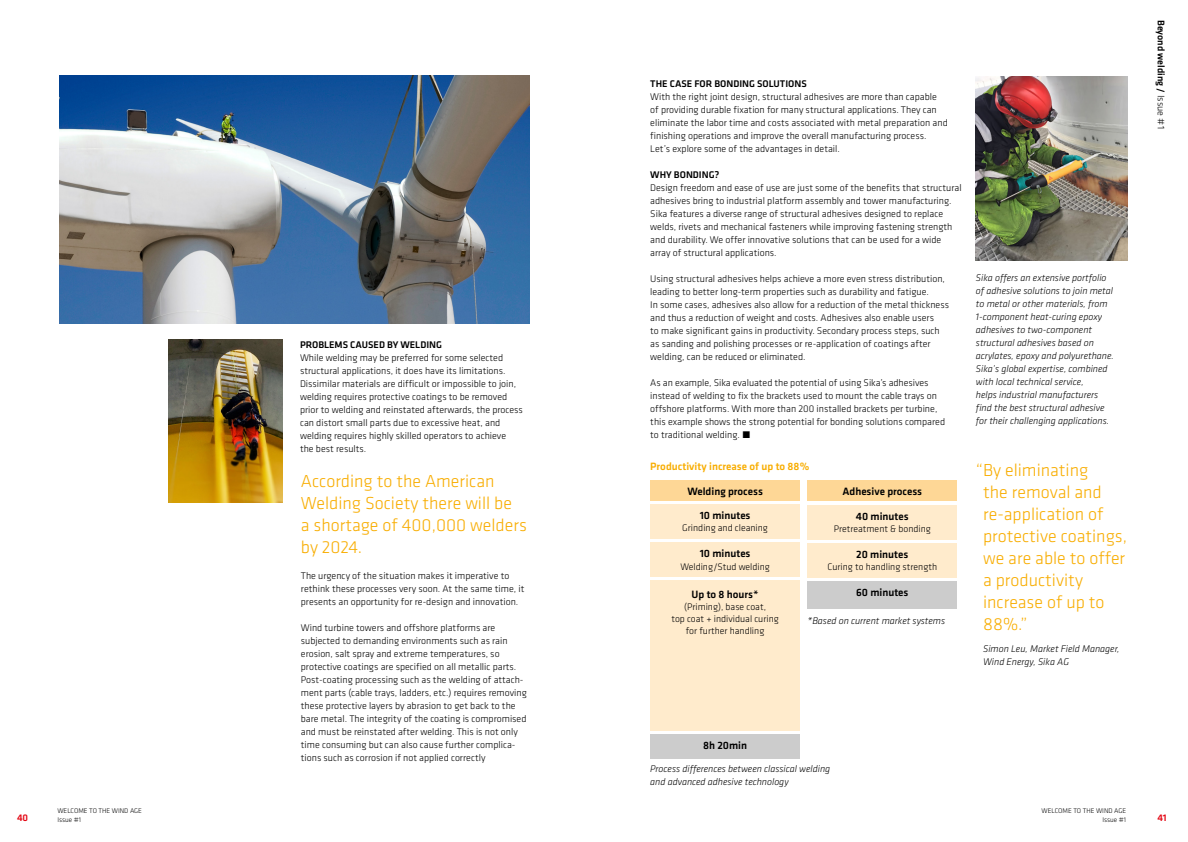
<style>
.page{position:relative;width:1188px;height:842px;background:#fff}
.page>*{position:absolute;margin:0;border:0;box-sizing:border-box;transform-origin:0 0}
.t1{font:300 18px/22px "Klavika";color:#f8ad00}
.t2{font:500 11px "Klavika";color:#000}
.t3{font:500 11px "Klavika";color:#f8ad00}
.t4{font:300 10px/13px "Klavika";color:#000}
.t5{font:italic 300 10px/13px "Klavika";color:#000}
.t6{font:500 10px "Klavika";color:#000}
.t7{font:500 10px "Klavika";color:#e30613}
.t8{font:300 9.8px/12.3px "Klavika";color:#000;text-align:center}
.t9{font:300 7px/8.4px "Klavika";color:#000}
.s1{font-weight:300}
</style>
<div class="page">
<div style="left:807px;top:480px;width:150px;height:21px;background:#fed796"></div>
<div style="left:807px;top:505px;width:150px;height:34px;background:#ffebcc"></div>
<div style="left:807px;top:543px;width:150px;height:35px;background:#ffebcc"></div>
<div style="left:807px;top:581px;width:150px;height:28px;background:#ccc"></div>
<div style="left:650px;top:480px;width:150px;height:21px;background:#fed796"></div>
<div style="left:650px;top:504px;width:150px;height:35px;background:#ffebcc"></div>
<div style="left:650px;top:542px;width:150px;height:35px;background:#ffebcc"></div>
<div style="left:650px;top:581px;width:150px;height:150px;background:#ffebcc"></div>
<div style="left:650px;top:734px;width:150px;height:25px;background:#ccc"></div>
<img style="left:169px;top:339px;width:114px;height:164px">
<img style="left:976px;top:77px;width:151px;height:184px">
<img style="left:60px;top:76px;width:470px;height:248px">
<p class="t6" style="left:300px;top:338px;width:143px">PROBLEMS CAUSED BY WELDING</p>
<p class="t4" style="left:300px;top:351px;width:224px">While welding may be preferred for some selected structural applications, it does have its limitations.<br>Dissimilar materials are difficult or impossible to join, welding requires protective coatings to be removed prior to welding and reinstated afterwards, the process can distort small parts due to excessive heat, and welding requires highly skilled operators to achieve<br>the best results.</p>
<h1 class="t1" style="left:301px;top:470px;width:227px">According to the American<br>Welding Society there will be<br>a shortage of 400,000 welders by 2024.</h1>
<p class="t4" style="left:301px;top:569px;width:225px">The urgency of the situation makes it imperative to rethink these processes very soon. At the same time, it presents an opportunity for re-design and innovation.</p>
<p class="t4" style="left:301px;top:621px;width:227px">Wind turbine towers and offshore platforms are subjected to demanding environments such as rain erosion, salt spray and extreme temperatures, so protective coatings are specified on all metallic parts.<br>Post-coating processing such as the welding of attach&shy;ment parts (cable trays, ladders, etc.) requires removing these protective layers by abrasion to get back to the bare metal. The integrity of the coating is compromised and must be reinstated after welding. This is not only time consuming but can also cause further complica&shy;tions such as corrosion if not applied correctly</p>
<p class="t6" style="left:650px;top:77px;width:158px">THE CASE FOR BONDING SOLUTIONS</p>
<p class="t4" style="left:650px;top:90px;width:299px">With the right joint design, structural adhesives are more than capable of providing durable fixation for many structural applications. They can eliminate the labor time and costs associated with metal preparation and finishing operations and improve the overall manufacturing process.<br>Let’s explore some of the advantages in detail.</p>
<p class="t6" style="left:650px;top:168px;width:71px">WHY BONDING?</p>
<p class="t4" style="left:650px;top:181px;width:313px">Design freedom and ease of use are just some of the benefits that structural adhesives bring to industrial platform assembly and tower manufacturing.<br>Sika features a diverse range of structural adhesives designed to replace welds, rivets and mechanical fasteners while improving fastening strength and durability. We offer innovative solutions that can be used for a wide array of structural applications.</p>
<p class="t4" style="left:650px;top:272px;width:300px">Using structural adhesives helps achieve a more even stress distribution, leading to better long-term properties such as durability and fatigue.<br>In some cases, adhesives also allow for a reduction of the metal thickness and thus a reduction of weight and costs. Adhesives also enable users<br>to make significant gains in productivity. Secondary process steps, such as sanding and polishing processes or re-application of coatings after welding, can be reduced or eliminated.</p>
<p class="t4" style="left:650px;top:376px;width:296px">As an example, Sika evaluated the potential of using Sika’s adhesives instead of welding to fix the brackets used to mount the cable trays on offshore platforms. With more than 200 installed brackets per turbine, this example shows the strong potential for bonding solutions compared to traditional welding. •</p>
<p class="t3" style="left:650px;top:459px;width:160px">Productivity increase of up to 88%</p>
<p class="t2" style="left:687px;top:484px;width:77px">Welding process</p>
<p class="t2" style="left:700px;top:508px;width:52px">10 minutes</p>
<p class="t8" style="left:682px;top:522px;width:87px">Grinding and cleaning</p>
<p class="t2" style="left:700px;top:546px;width:52px">10 minutes</p>
<p class="t8" style="left:680px;top:560px;width:91px">Welding/Stud welding</p>
<p class="t2" style="left:691px;top:586px;width:69px">Up to 8 hours*</p>
<p class="t8" style="left:671px;top:600px;width:109px">(Priming), base coat,<br>top coat + individual curing for further handling</p>
<p class="t2" style="left:842px;top:484px;width:81px">Adhesive process</p>
<p class="t2" style="left:856px;top:508px;width:54px">40 minutes</p>
<p class="t8" style="left:834px;top:522px;width:99px">Pretreatment &amp; bonding</p>
<p class="t2" style="left:856px;top:547px;width:54px">20 minutes</p>
<p class="t8" style="left:827px;top:561px;width:111px">Curing to handling strength</p>
<p class="t2" style="left:856px;top:585px;width:54px">60 minutes</p>
<p class="t5" style="left:807px;top:614px;width:139px">*Based on current market systems</p>
<p class="t5" style="left:976px;top:271px;width:139px">Sika offers an extensive portfolio of adhesive solutions to join metal to metal or other materials, from 1-component heat-curing epoxy adhesives to two-component structural adhesives based on acrylates, epoxy and polyurethane.<br>Sika’s global expertise, combined with local technical service,<br>helps industrial manufacturers find the best structural adhesive for their challenging applications.</p>
<h1 class="t1" style="left:983px;top:459px;width:145px;text-indent:-7px">“By eliminating<br>the removal and re-application of protective coatings, we are able to offer a productivity increase of up to<br>88%.”</h1>
<p class="t5" style="left:983px;top:642px;width:138px">Simon Leu, Market Field Manager,<br>Wind Energy, Sika AG</p>
<p class="t2" style="left:703px;top:738px;width:46px">8h 20min</p>
<p class="t5" style="left:650px;top:762px;width:181px">Process differences between classical welding and advanced adhesive technology</p>
<p class="t6" style="left:1168px;top:20px;width:111px;rotate:90deg">Beyond welding / <span class="s1">Issue #1</span></p>
<p class="t9" style="left:57px;top:807px;width:86px">WELCOME TO THE WIND AGE<br>Issue #1</p>
<p class="t9" style="left:1041px;top:807px;width:86px;text-align:right">WELCOME TO THE WIND AGE<br>Issue #1</p>
<p class="t7" style="left:17px;top:811px;width:13px">40</p>
<p class="t7" style="left:1157px;top:811px;width:11px">41</p>
</div>
